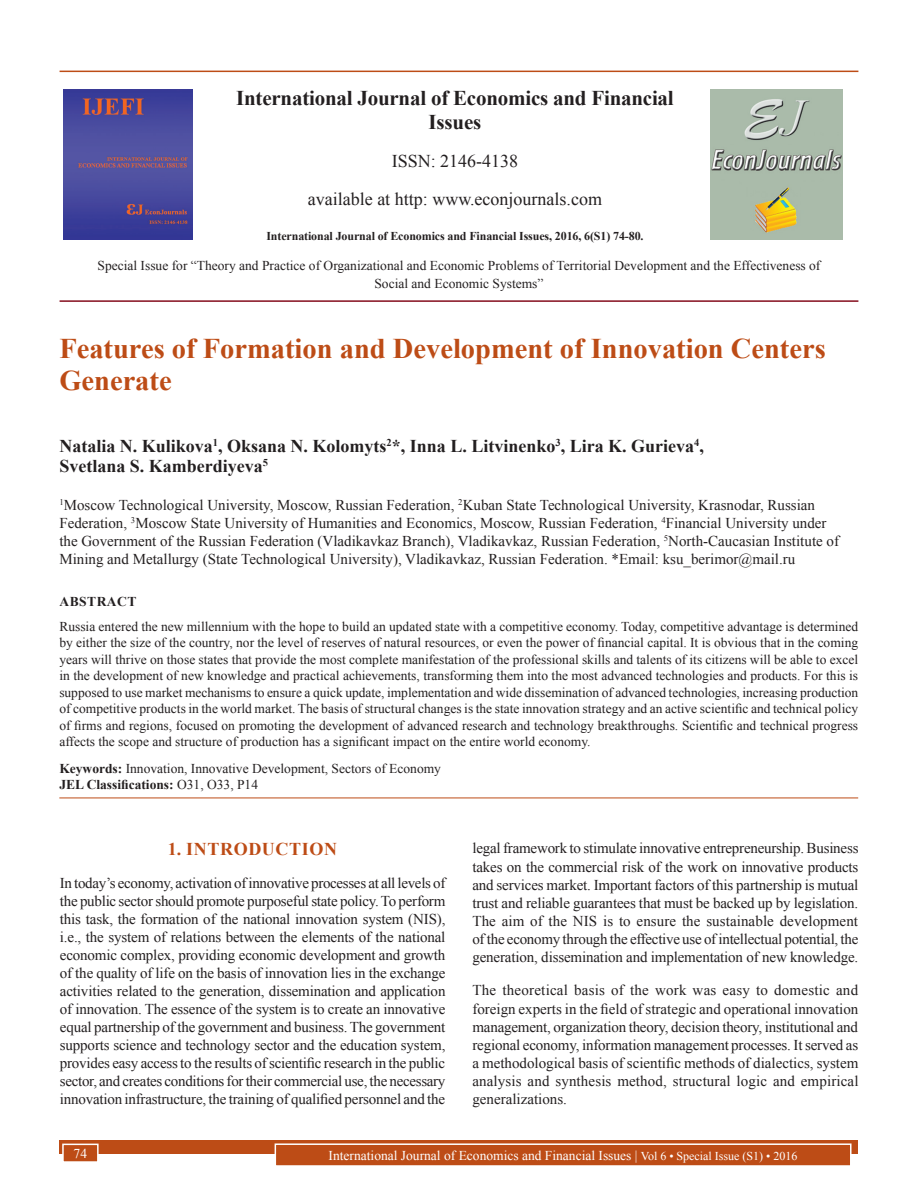
<style>
.page{position:relative;width:918px;height:1188px;background:#fff}
.page>*{position:absolute;margin:0;border:0;box-sizing:border-box;transform-origin:0 0}
.AT{font:700 28.5px/31.5px "Times New Roman";color:#bd4c16}
.Issue_details{font:700 21px/24px "Times New Roman";letter-spacing:-.01em;color:#231f20;text-align:center}
.AU{font:700 18px/19.8px "Times New Roman";color:#231f20}
.Issue_details-2{font:18px "Times New Roman";color:#231f20}
.t1{font:700 18px "Times New Roman";letter-spacing:.035em;color:#bd4c16}
.TX{font:15px/18px "Times New Roman";letter-spacing:-.01em;color:#231f20;text-align:justify}
.AFF{font:15px/18px "Times New Roman";color:#231f20}
.ABS{font:13.5px/16.5px "Times New Roman";color:#231f20;text-align:center}
.KWD{font:13.5px/16.2px "Times New Roman";color:#231f20}
.Folio{font:13.5px "Times New Roman";color:#fff}
.ABSH{font:700 13.5px "Times New Roman";letter-spacing:.035em;color:#231f20}
.Issue_details-3{font:700 12px "Times New Roman";letter-spacing:-.01em;color:#231f20}
.s1{font-weight:700}
.s2{font-size:12px}
</style>
<div class="page">
<div style="left:60px;top:1140px;width:798px;height:13px;background:#bd4c16"></div>
<div style="left:275px;top:1144px;width:576px;height:22px;background:#bd4c16"></div>
<div style="left:275px;top:1143px;width:577px;height:24px;border:2px solid #fff"></div>
<div style="left:63px;top:1144px;width:35px;height:18px;background:#bd4c16"></div>
<div style="left:62px;top:1144px;width:37px;height:19px;border:2px solid #fff"></div>
<hr style="left:60px;top:71px;width:798px;height:1px;background:#bd4c16">
<img style="left:64px;top:89px;width:129px;height:151px">
<img style="left:711px;top:89px;width:132px;height:150px">
<hr style="left:60px;top:300px;width:798px;height:2px;background:#850d1d">
<hr style="left:59px;top:798px;width:799px;height:1px;background:#bd4c16">
<p class="Issue_details" style="left:236px;top:85px;width:439px">International Journal of Economics and Financial<br>Issues</p>
<p class="Issue_details-2" style="left:392px;top:148px;width:128px">ISSN: 2146-4138</p>
<p class="Issue_details-2" style="left:308px;top:186px;width:296px">available at http: www.econjournals.com</p>
<p class="Issue_details-3" style="left:266px;top:227px;width:379px">International Journal of Economics and Financial Issues, 2016, 6(S1) 74-80.</p>
<p class="ABS" style="left:98px;top:256px;width:724px;line-height:18px">Special Issue for “Theory and Practice of Organizational and Economic Problems of Territorial Development and the Effectiveness of<br>Social and Economic Systems”</p>
<p class="AT" style="left:59px;top:332px;width:768px">Features of Formation and Development of Innovation Centers<br>Generate</p>
<p class="AU" style="left:59px;top:436px;width:646px">Natalia N. Kulikova<sup>1</sup>, Oksana N. Kolomyts<sup>2</sup>*, Inna L. Litvinenko<sup>3</sup>, Lira K. Gurieva<sup>4</sup>,<br>Svetlana S. Kamberdiyeva<sup>5</sup></p>
<p class="AFF" style="left:59px;top:495px;width:781px"><sup>1</sup>Moscow Technological University, Moscow, Russian Federation, <sup>2</sup>Kuban State Technological University, Krasnodar, Russian Federation, <sup>3</sup>Moscow State University of Humanities and Economics, Moscow, Russian Federation, <sup>4</sup>Financial University under the Government of the Russian Federation (Vladikavkaz Branch), Vladikavkaz, Russian Federation, <sup>5</sup>North-Caucasian Institute of Mining and Metallurgy (State Technological University), Vladikavkaz, Russian Federation. *Email: ksu_berimor@mail.ru</p>
<p class="ABSH" style="left:60px;top:591px;width:78px">ABSTRACT</p>
<p class="ABS" style="left:59px;top:618px;width:801px;text-align:justify">Russia entered the new millennium with the hope to build an updated state with a competitive economy. Today, competitive advantage is determined by either the size of the country, nor the level of reserves of natural resources, or even the power of financial capital. It is obvious that in the coming years will thrive on those states that provide the most complete manifestation of the professional skills and talents of its citizens will be able to excel in the development of new knowledge and practical achievements, transforming them into the most advanced technologies and products. For this is supposed to use market mechanisms to ensure a quick update, implementation and wide dissemination of advanced technologies, increasing production of competitive products in the world market. The basis of structural changes is the state innovation strategy and an active scientific and technical policy of firms and regions, focused on promoting the development of advanced research and technology breakthroughs. Scientific and technical progress affects the scope and structure of production has a significant impact on the entire world economy.</p>
<p class="KWD" style="left:59px;top:760px;width:383px"><span class="s1">Keywords:</span> Innovation, Innovative Development, Sectors of Economy<br><span class="s1">JEL Classifications:</span> О31, O33, P14</p>
<h1 class="t1" style="left:168px;top:836px;width:171px">1. INTRODUCTION</h1>
<p class="TX" style="left:60px;top:874px;width:387px">In today’s economy, activation of innovative processes at all levels of the public sector should promote purposeful state policy. To perform this task, the formation of the national innovation system (NIS), i.e., the system of relations between the elements of the national economic complex, providing economic development and growth of the quality of life on the basis of innovation lies in the exchange activities related to the generation, dissemination and application of innovation. The essence of the system is to create an innovative equal partnership of the government and business. The government supports science and technology sector and the education system, provides easy access to the results of scientific research in the public sector, and creates conditions for their commercial use, the necessary innovation infrastructure, the training of qualified personnel and the</p>
<p class="TX" style="left:472px;top:839px;width:388px">legal framework to stimulate innovative entrepreneurship. Business takes on the commercial risk of the work on innovative products and services market. Important factors of this partnership is mutual trust and reliable guarantees that must be backed up by legislation.<br>The aim of the NIS is to ensure the sustainable development of the economy through the effective use of intellectual potential, the generation, dissemination and implementation of new knowledge.</p>
<p class="TX" style="left:472px;top:981px;width:388px">The theoretical basis of the work was easy to domestic and foreign experts in the field of strategic and operational innovation management, organization theory, decision theory, institutional and regional economy, information management processes. It served as a methodological basis of scientific methods of dialectics, system analysis and synthesis method, structural logic and empirical generalizations.</p>
<p class="Folio" style="left:74px;top:1144px;width:15px">74</p>
<p class="Folio" style="left:329px;top:1146px;width:470px">International Journal of Economics and Financial Issues | <span class="s2">Vol 6 • Special Issue (S1) • 2016</span></p>
</div>
